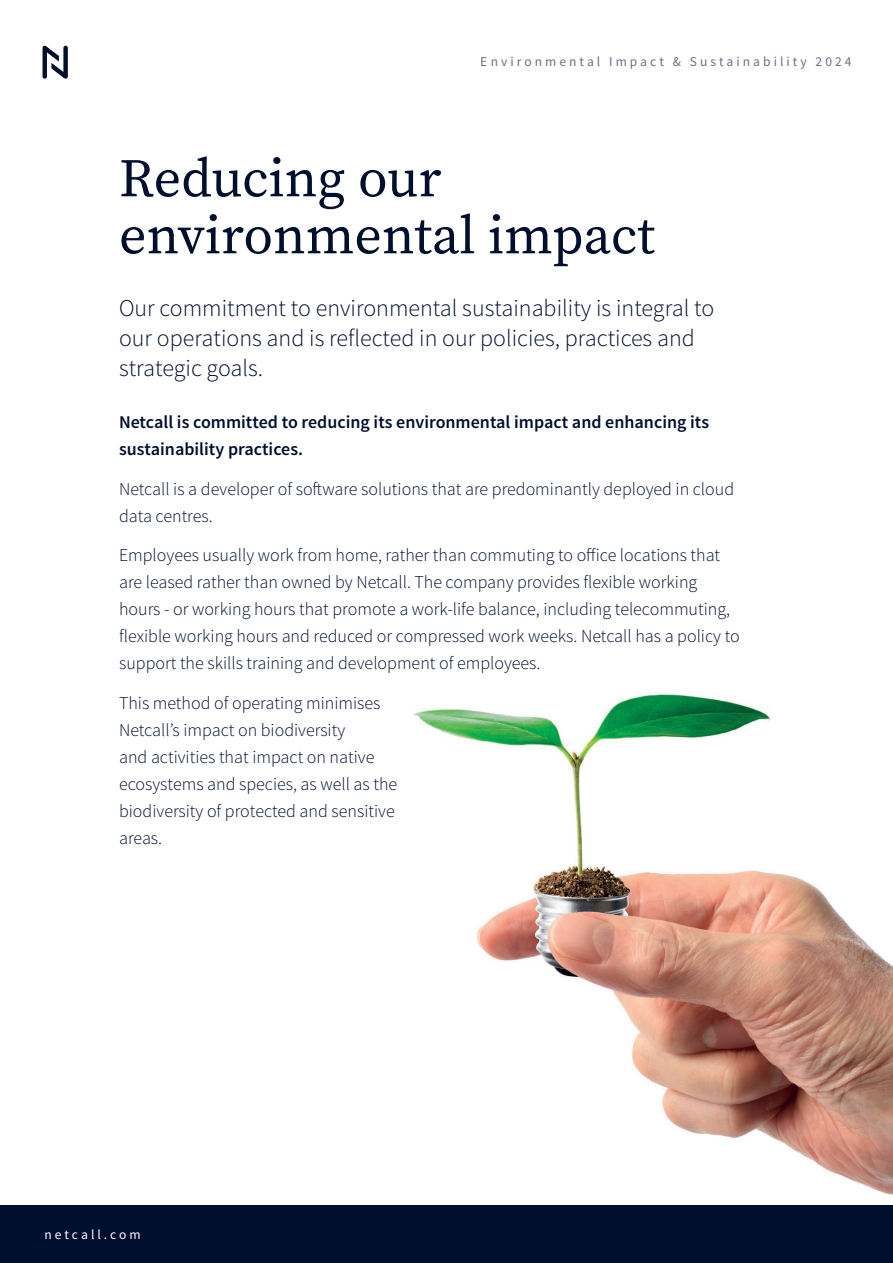
<style>
.page{position:relative;width:893px;height:1263px;background:#fff}
.page>*{position:absolute;margin:0;border:0;box-sizing:border-box;transform-origin:0 0}
.t1{font:54px/57px "Source Serif Pro";color:#010f2e}
.t2{font:300 24px/30px "Source Sans Pro";color:#010f2e}
.t3{font:300 18px/27px "Source Sans Pro";color:#010f2e}
.t4{font:600 18px/27px "Source Sans Pro";color:#010f2e}
.t5{font:13.5px "Source Sans Pro";letter-spacing:.225em;color:#010f2e}
.t6{font:13.5px "Source Sans Pro";letter-spacing:.22em;color:#fff}
</style>
<div class="page">
<div style="left:0;top:1205px;width:893px;height:58px;background:#010f2e"></div>
<img style="left:413px;top:694px;width:480px;height:501px">
<svg style="left:43px;top:46px;width:25px;height:33px"></svg>
<p class="t5" style="left:481px;top:53px;width:372px">Environmental Impact &amp; Sustainability 2024</p>
<h1 class="t1" style="left:119px;top:150px;width:537px">Reducing our environmental impact</h1>
<h2 class="t2" style="left:119px;top:293px;width:597px">Our commitment to environmental sustainability is integral to our operations and is reflected in our policies, practices and strategic goals.</h2>
<p class="t4" style="left:119px;top:409px;width:592px">Netcall is committed to reducing its environmental impact and enhancing its sustainability practices.</p>
<p class="t3" style="left:119px;top:475px;width:617px">Netcall is a developer of software solutions that are predominantly deployed in cloud data centres.</p>
<p class="t3" style="left:119px;top:542px;width:622px">Employees usually work from home, rather than commuting to office locations that are leased rather than owned by Netcall. The company provides flexible working hours - or working hours that promote a work-life balance, including telecommuting, flexible working hours and reduced or compressed work weeks. Netcall has a policy to support the skills training and development of employees.</p>
<p class="t3" style="left:119px;top:690px;width:280px">This method of operating minimises<br>Netcall’s impact on biodiversity<br>and activities that impact on native ecosystems and species, as well as the biodiversity of protected and sensitive areas.</p>
<p class="t6" style="left:45px;top:1226px;width:98px">netcall.com</p>
</div>
